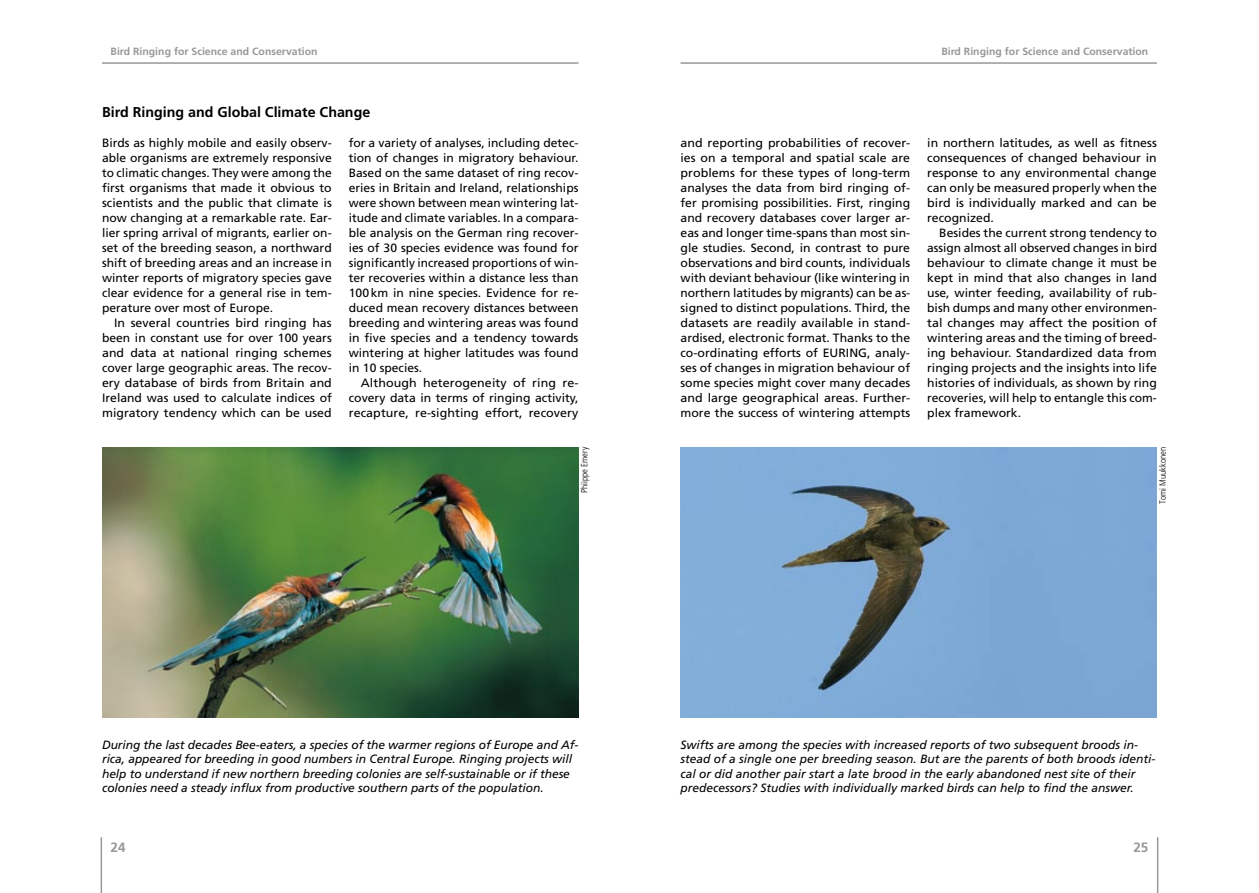
<style>
.page{position:relative;width:1259px;height:893px;background:#fff}
.page>*{position:absolute;margin:0;border:0;box-sizing:border-box;transform-origin:0 0}
.t1{font:700 14.25px "Frutiger";color:#000}
.t2{font:700 13.5px "Frutiger";color:#979898}
.t3{font:12px/15px "Frutiger";color:#000;text-align:justify}
.t4{font:12px/15px "Frutiger";color:#000;text-align:justify;scale:1.04 1}
.t5{font:italic 12px/14.4px "Frutiger";letter-spacing:-.005em;color:#000}
.t6{font:700 10.5px "Frutiger";color:#979898}
.t7{font:300 condensed 9px "Frutiger";color:#000}
</style>
<div class="page">
<img style="left:680px;top:447px;width:477px;height:270px">
<img style="left:102px;top:447px;width:476px;height:270px">
<hr style="left:101px;top:837px;width:1px;height:56px;background:#979898">
<hr style="left:102px;top:62px;width:476px;height:2px;background:#979898">
<hr style="left:1157px;top:837px;width:1px;height:56px;background:#979898">
<hr style="left:680px;top:62px;width:477px;height:2px;background:#979898">
<p class="t6" style="left:111px;top:45px;width:208px">Bird Ringing for Science and Conservation</p>
<p class="t1" style="left:102px;top:104px;width:270px">Bird Ringing and Global Climate Change</p>
<p class="t3" style="left:102px;top:135px;width:231px">Birds as highly mobile and easily observ&shy;able organisms are extremely responsive to climatic changes. They were among the first organisms that made it obvious to scientists and the public that climate is now changing at a remarkable rate. Ear&shy;lier spring arrival of migrants, earlier on&shy;set of the breeding season, a northward shift of breeding areas and an increase in winter reports of migratory species gave clear evidence for a general rise in tem&shy;perature over most of Europe.</p>
<p class="t3" style="left:102px;top:315px;width:231px;text-indent:12px">In several countries bird ringing has been in constant use for over 100 years and data at national ringing schemes cover large geographic areas. The recov&shy;ery database of birds from Britain and Ireland was used to calculate indices of migratory tendency which can be used</p>
<p class="t3" style="left:349px;top:135px;width:231px">for a variety of analyses, including detec&shy;tion of changes in migratory behaviour.<br>Based on the same dataset of ring recov&shy;eries in Britain and Ireland, relationships were shown between mean wintering lat&shy;itude and climate variables. In a compara&shy;ble analysis on the German ring recover&shy;ies of 30 species evidence was found for significantly increased proportions of win&shy;ter recoveries within a distance less than 100km in nine species. Evidence for re&shy;duced mean recovery distances between breeding and wintering areas was found in five species and a tendency towards wintering at higher latitudes was found in 10 species.</p>
<p class="t4" style="left:349px;top:375px;width:222px;text-indent:12px">Although heterogeneity of ring re&shy;covery data in terms of ringing activity, recapture, re-sighting effort, recovery</p>
<p class="t6" style="left:941px;top:45px;width:208px">Bird Ringing for Science and Conservation</p>
<p class="t4" style="left:680px;top:135px;width:222px">and reporting probabilities of recover&shy;ies on a temporal and spatial scale are problems for these types of long-term analyses the data from bird ringing of&shy;fer promising possibilities. First, ringing and recovery databases cover larger ar&shy;eas and longer time-spans than most sin&shy;gle studies. Second, in contrast to pure observations and bird counts, individuals with deviant behaviour (like wintering in northern latitudes by migrants) can be as&shy;signed to distinct populations. Third, the datasets are readily available in stand&shy;ardised, electronic format. Thanks to the co-ordinating efforts of EURING, analy&shy;ses of changes in migration behaviour of some species might cover many decades and large geographical areas. Further&shy;more the success of wintering attempts</p>
<p class="t3" style="left:927px;top:135px;width:231px">in northern latitudes, as well as fitness consequences of changed behaviour in response to any environmental change can only be measured properly when the bird is individually marked and can be recognized.</p>
<p class="t3" style="left:927px;top:225px;width:231px;text-indent:12px">Besides the current strong tendency to assign almost all observed changes in bird behaviour to climate change it must be kept in mind that also changes in land use, winter feeding, availability of rub&shy;bish dumps and many other environmen&shy;tal changes may affect the position of wintering areas and the timing of breed&shy;ing behaviour. Standardized data from ringing projects and the insights into life histories of individuals, as shown by ring recoveries, will help to entangle this com&shy;plex framework.</p>
<p class="t7" style="left:579px;top:493px;width:48px;rotate:-90deg">Phiippe Emery</p>
<p class="t7" style="left:1157px;top:504px;width:58px;rotate:-90deg">Tomi Muukkonen</p>
<p class="t5" style="left:102px;top:737px;width:478px">During the last decades Bee-eaters, a species of the warmer regions of Europe and Af&shy;rica, appeared for breeding in good numbers in Central Europe. Ringing projects will help to understand if new northern breeding colonies are self-sustainable or if these colonies need a steady influx from productive southern parts of the population.</p>
<p class="t2" style="left:111px;top:839px;width:17px">24</p>
<p class="t5" style="left:680px;top:737px;width:476px">Swifts are among the species with increased reports of two subsequent broods in&shy;stead of a single one per breeding season. But are the parents of both broods identi&shy;cal or did another pair start a late brood in the early abandoned nest site of their predecessors? Studies with individually marked birds can help to find the answer.</p>
<p class="t2" style="left:1133px;top:839px;width:17px">25</p>
</div>
